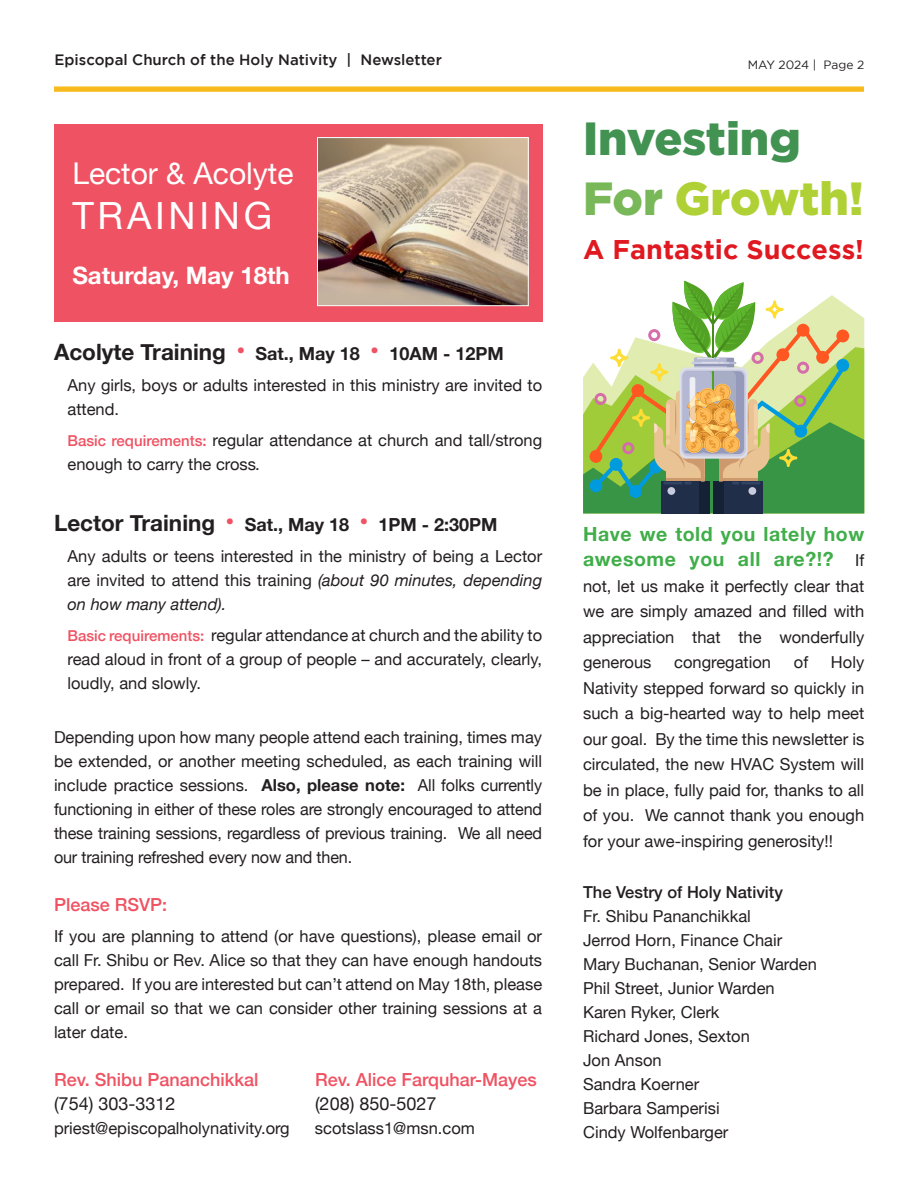
<style>
.page{position:relative;width:918px;height:1188px;background:#fff}
.page>*{position:absolute;margin:0;border:0;box-sizing:border-box;transform-origin:0 0}
.t1{font:900 46.5px/60px "Gotham";color:#429252}
.t2{font:37.5px "Helvetica Neue";letter-spacing:.1em;color:#fff}
.t3{font:30px "Helvetica Neue";color:#fff}
.t4{font:700 27px "Gotham";color:#e01921}
.t5{font:700 24px "Helvetica Neue";color:#fff}
.t6{font:700 19.5px/25.5px "Helvetica Neue";letter-spacing:.03em;color:#40ae49}
.t7{font:700 18px "Helvetica Neue";color:#231f20}
.t8{font:500 18px "Helvetica Neue";color:#ef5262}
.t9{font:18px "Helvetica Neue";color:#231f20}
.t10{font:16.5px/24px "Helvetica Neue";color:#231f20;text-align:justify}
.t11{font:500 16.5px "Helvetica Neue";color:#231f20}
.t12{font:500 15px "Gotham";color:#231f20}
.t13{font:12px "Gotham";letter-spacing:-.005em;color:#231f20}
.s1{font-size:22.5px}
.s2{font-size:27px;color:#ef5262}
.s3{font-weight:500;font-size:15px;color:#ef5262}
.s4{font-style:italic}
.s5{font-weight:700}
.s6{color:#79b858}
.s7{color:#b0d136}
</style>
<div class="page">
<svg style="left:54px;top:86px;width:810px;height:6px;background:#f8c235"></svg>
<div style="left:54px;top:124px;width:488px;height:198px;background:#ef5262"></div>
<svg style="left:583px;top:280px;width:281px;height:233px"></svg>
<img style="left:319px;top:139px;width:208px;height:165px">
<div style="left:317px;top:137px;width:212px;height:169px;border:1px solid #fff"></div>
<p class="t12" style="left:55px;top:51px;width:389px">Episcopal Church of the Holy Nativity | Newsletter</p>
<p class="t13" style="left:748px;top:58px;width:118px">MAY 2024 | Page 2</p>
<p class="t3" style="left:72px;top:151px;width:223px">Lector &amp; Acolyte</p>
<p class="t2" style="left:72px;top:188px;width:201px">TRAINING</p>
<p class="t5" style="left:72px;top:257px;width:219px">Saturday, May 18th</p>
<p class="t7" style="left:54px;top:340px;width:451px"><span class="s1">Acolyte Training</span> <span class="s2">•</span> Sat., May 18 <span class="s2">•</span> 10AM - 12PM</p>
<p class="t10" style="left:68px;top:374px;width:476px">Any girls, boys or adults interested in this ministry are invited to attend.</p>
<p class="t10" style="left:68px;top:429px;width:476px"><span class="s3">Basic requirements:</span> regular attendance at church and tall/strong enough to carry the cross<span class="s4">.</span></p>
<p class="t7" style="left:54px;top:511px;width:445px"><span class="s1">Lector Training</span> <span class="s2">•</span> Sat., May 18 <span class="s2">•</span> 1PM - 2:30PM</p>
<p class="t10" style="left:68px;top:545px;width:476px">Any adults or teens interested in the ministry of being a Lector are invited to attend this training <span class="s4">(about 90 minutes, depending on how many attend).</span></p>
<p class="t10" style="left:68px;top:624px;width:476px"><span class="s3">Basic requirements:</span> regular attendance at church and the ability to read aloud in front of a group of people – and accurately, clearly, loudly, and slowly.</p>
<p class="t10" style="left:54px;top:726px;width:490px">Depending upon how many people attend each training, times may be extended, or another meeting scheduled, as each training will include practice sessions. <span class="s5">Also, please note:</span> All folks currently functioning in either of these roles are strongly encouraged to attend these training sessions, regardless of previous training. We all need our training refreshed every now and then.</p>
<p class="t8" style="left:54px;top:890px;width:115px">Please RSVP:</p>
<p class="t10" style="left:54px;top:925px;width:490px">If you are planning to attend (or have questions), please email or call Fr. Shibu or Rev. Alice so that they can have enough handouts prepared. If you are interested but can’t attend on May 18th, please call or email so that we can consider other training sessions at a later date.</p>
<p class="t8" style="left:54px;top:1065px;width:206px">Rev. Shibu Pananchikkal</p>
<p class="t8" style="left:315px;top:1065px;width:223px">Rev. Alice Farquhar-Mayes</p>
<p class="t9" style="left:54px;top:1091px;width:123px">(754) 303-3312</p>
<p class="t9" style="left:315px;top:1091px;width:123px">(208) 850-5027</p>
<p class="t10" style="left:54px;top:1117px;width:237px">priest@episcopalholynativity.org</p>
<p class="t10" style="left:315px;top:1117px;width:161px">scotslass1@msn.com</p>
<p class="t1" style="left:583px;top:108px;width:282px">Investing<br><span class="s6">For</span> <span class="s7">Growth!</span></p>
<p class="t4" style="left:583px;top:234px;width:282px">A Fantastic Success!</p>
<p class="t6" style="left:583px;top:521px;width:283px">Have we told you lately how awesome you all are?!?</p>
<p class="t10" style="left:583px;top:548px;width:283px;line-height:25.5px;text-indent:272px">If not, let us make it perfectly clear that we are simply amazed and filled with appreciation that the wonderfully generous</p>
<p class="t10" style="left:674px;top:651px;width:98px">congregation</p>
<p class="t10" style="left:794px;top:651px;width:16px">of</p>
<p class="t10" style="left:583px;top:650px;width:283px;line-height:25.5px;text-indent:248px">Holy Nativity stepped forward so quickly in such a big-hearted way to help meet our goal. By the time this newsletter is circulated, the new HVAC System will be in place, fully paid for, thanks to all of you. We cannot thank you enough for your awe-inspiring generosity!!</p>
<p class="t11" style="left:583px;top:879px;width:201px">The Vestry of Holy Nativity</p>
<p class="t10" style="left:583px;top:905px;width:201px">Fr. Shibu Pananchikkal<br>Jerrod Horn, Finance Chair</p>
<p class="t10" style="left:583px;top:953px;width:235px">Mary Buchanan, Senior Warden</p>
<p class="t10" style="left:583px;top:977px;width:193px">Phil Street, Junior Warden</p>
<p class="t10" style="left:583px;top:1001px;width:138px">Karen Ryker, Clerk</p>
<p class="t10" style="left:583px;top:1025px;width:168px">Richard Jones, Sexton</p>
<p class="t10" style="left:583px;top:1049px;width:80px">Jon Anson</p>
<p class="t10" style="left:583px;top:1073px;width:118px">Sandra Koerner</p>
<p class="t10" style="left:583px;top:1097px;width:138px">Barbara Samperisi</p>
<p class="t10" style="left:583px;top:1121px;width:147px">Cindy Wolfenbarger</p>
</div>
